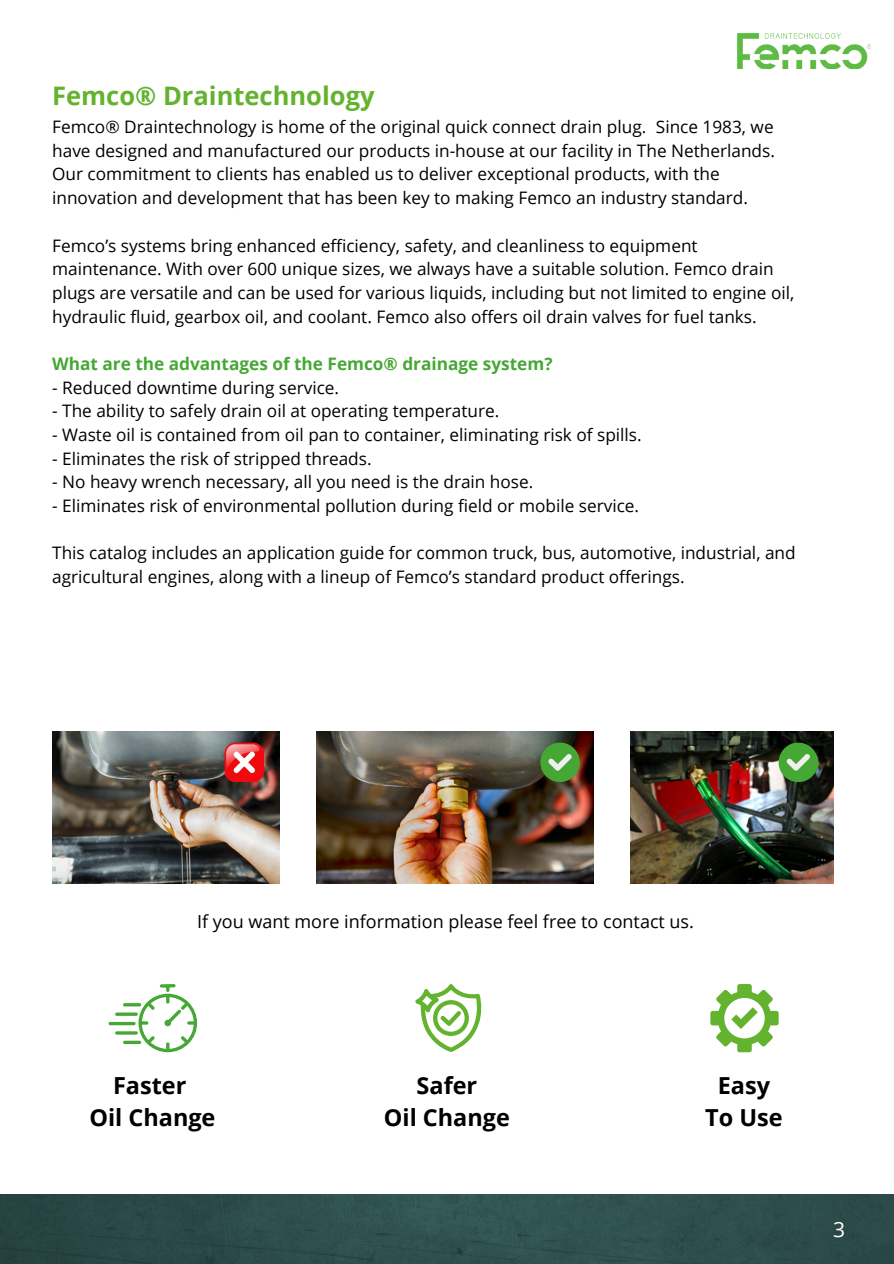
<style>
.page{position:relative;width:894px;height:1264px;background:#fff}
.page>*{position:absolute;margin:0;border:0;box-sizing:border-box;transform-origin:0 0}
.t1{font:700 25.5px "Open Sans";color:#63b32e}
.t2{font:700 23.4px/32.7px "Open Sans";color:#000;text-align:center}
.t3{font:21px "Open Sans";color:#fff}
.t4{font:18px "Open Sans";color:#000}
.t5{font:17.25px/23.7px "Open Sans";color:#000}
.t6{font:700 17.25px "Open Sans";color:#45a834}
</style>
<div class="page">
<img style="left:0;top:1194px;width:893px;height:69px">
<img style="left:316px;top:731px;width:277px;height:152px">
<img style="left:52px;top:731px;width:227px;height:152px">
<svg style="left:224px;top:742px;width:40px;height:40px;background:#e35154"></svg>
<svg style="left:540px;top:742px;width:39px;height:40px;background:#599645"></svg>
<svg style="left:109px;top:1021px;width:26px;height:4px"></svg>
<hr style="left:115px;top:1012px;width:23px;height:3px;background:#45a834;border-radius:2px">
<hr style="left:123px;top:1003px;width:18px;height:3px;background:#45a834;border-radius:2px">
<hr style="left:115px;top:1031px;width:23px;height:3px;background:#45a834;border-radius:2px">
<svg style="left:123px;top:1040px;width:18px;height:4px"></svg>
<svg style="left:138px;top:984px;width:59px;height:68px"></svg>
<svg style="left:415px;top:984px;width:67px;height:68px"></svg>
<svg style="left:710px;top:984px;width:68px;height:68px"></svg>
<img style="left:737px;top:33px;width:133px;height:36px">
<img style="left:630px;top:731px;width:203px;height:152px">
<svg style="left:778px;top:742px;width:39px;height:40px;background:#549748"></svg>
<p class="t1" style="left:52px;top:78px;width:324px">Femco® Draintechnology</p>
<p class="t5" style="left:52px;top:115px;width:724px">Femco® Draintechnology is home of the original quick connect drain plug. Since 1983, we have designed and manufactured our products in-house at our facility in The Netherlands.<br>Our commitment to clients has enabled us to deliver exceptional products, with the innovation and development that has been key to making Femco an industry standard.</p>
<h1 class="t5" style="left:52px;top:233px;width:743px">Femco’s systems bring enhanced efficiency, safety, and cleanliness to equipment maintenance. With over 600 unique sizes, we always have a suitable solution. Femco drain plugs are versatile and can be used for various liquids, including but not limited to engine oil, hydraulic fluid, gearbox oil, and coolant. Femco also offers oil drain valves for fuel tanks.</h1>
<p class="t6" style="left:52px;top:351px;width:501px">What are the advantages of the Femco® drainage system?</p>
<p class="t5" style="left:52px;top:375px;width:288px">- Reduced downtime during service.</p>
<p class="t5" style="left:52px;top:399px;width:448px">- The ability to safely drain oil at operating temperature.</p>
<p class="t5" style="left:52px;top:422px;width:591px">- Waste oil is contained from oil pan to container, eliminating risk of spills.</p>
<p class="t5" style="left:52px;top:446px;width:321px">- Eliminates the risk of stripped threads.</p>
<p class="t5" style="left:52px;top:470px;width:482px">- No heavy wrench necessary, all you need is the drain hose.</p>
<p class="t5" style="left:52px;top:493px;width:588px">- Eliminates risk of environmental pollution during field or mobile service.</p>
<p class="t5" style="left:52px;top:541px;width:744px">This catalog includes an application guide for common truck, bus, automotive, industrial, and agricultural engines, along with a lineup of Femco’s standard product offerings.</p>
<p class="t4" style="left:197px;top:909px;width:498px">If you want more information please feel free to contact us.</p>
<p class="t2" style="left:89px;top:1068px;width:128px">Faster<br>Oil Change</p>
<p class="t2" style="left:384px;top:1068px;width:128px">Safer<br>Oil Change</p>
<p class="t2" style="left:705px;top:1068px;width:79px">Easy<br>To Use</p>
<p class="t3" style="left:832px;top:1213px;width:13px">3</p>
</div>
